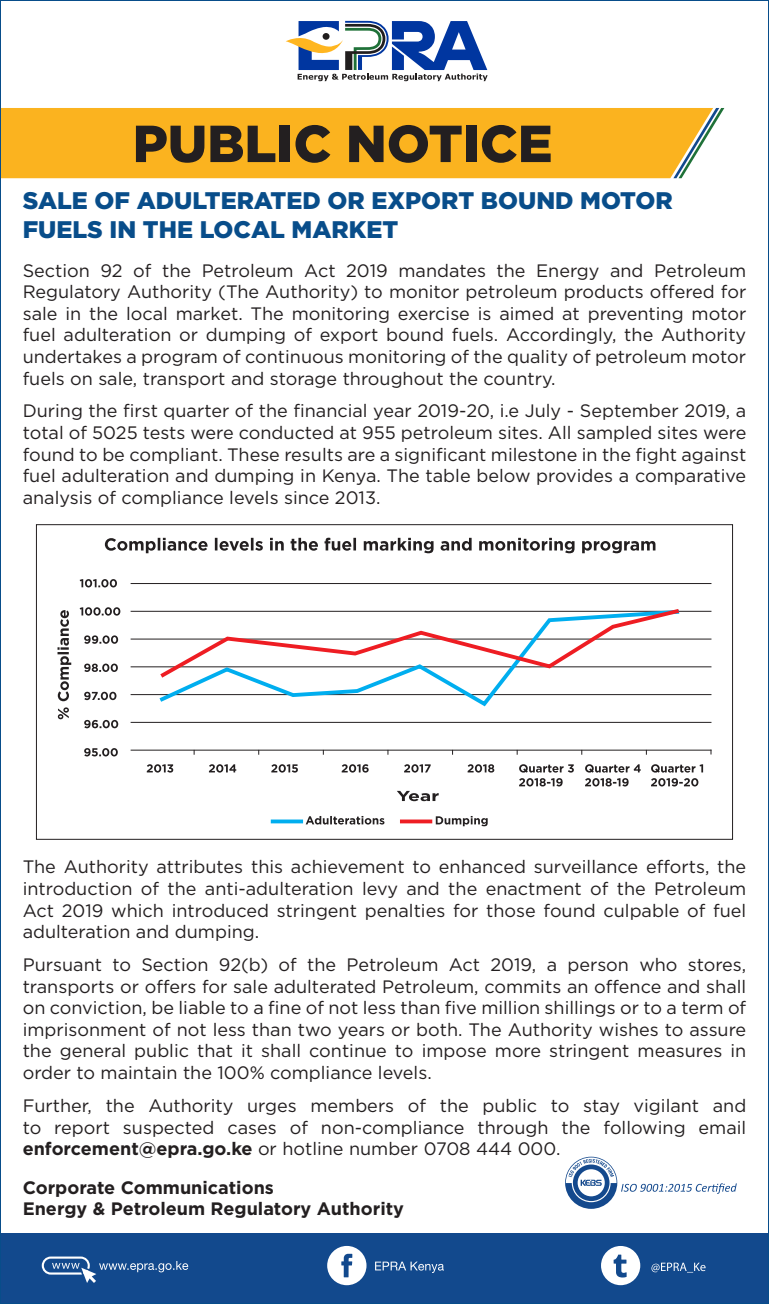
<style>
.page{position:relative;width:769px;height:1304px;background:#fff}
.page>*{position:absolute;margin:0;border:0;box-sizing:border-box;transform-origin:0 0}
.t1{font:900 52px "Gotham";color:#231f20}
.t2{font:900 24px/28.8px "Gotham";color:#084d8a}
.t3{font:18px/21.6px "Gotham";color:#231f20;text-align:justify}
.t4{font:700 18px "Gotham";color:#231f20}
.s1{font-weight:700}
</style>
<div class="page">
<div style="left:0;top:1233px;width:768px;height:70px;background:#12498d"></div>
<svg style="left:42px;top:1256px;width:146px;height:27px"></svg>
<svg style="left:327px;top:1246px;width:39px;height:39px"></svg>
<svg style="left:375px;top:1262px;width:68px;height:11px"></svg>
<svg style="left:601px;top:1246px;width:39px;height:39px"></svg>
<svg style="left:651px;top:1263px;width:54px;height:9px"></svg>
<svg style="left:286px;top:21px;width:201px;height:60px"></svg>
<div style="left:2px;top:108px;width:671px;height:70px;background:#fbb31f"></div>
<svg style="left:673px;top:108px;width:51px;height:70px"></svg>
<svg style="left:565px;top:1157px;width:171px;height:52px"></svg>
<svg style="left:397px;top:791px;width:41px;height:10px"></svg>
<svg style="left:305px;top:816px;width:79px;height:9px"></svg>
<svg style="left:435px;top:816px;width:52px;height:10px"></svg>
<svg style="left:105px;top:538px;width:550px;height:15px"></svg>
<svg style="left:147px;top:764px;width:26px;height:9px"></svg>
<svg style="left:84px;top:748px;width:34px;height:8px"></svg>
<svg style="left:84px;top:720px;width:34px;height:8px"></svg>
<svg style="left:84px;top:692px;width:32px;height:8px"></svg>
<svg style="left:84px;top:664px;width:34px;height:8px"></svg>
<svg style="left:84px;top:635px;width:34px;height:9px"></svg>
<svg style="left:80px;top:607px;width:40px;height:9px"></svg>
<svg style="left:80px;top:579px;width:37px;height:8px"></svg>
<svg style="left:209px;top:764px;width:27px;height:9px"></svg>
<svg style="left:271px;top:764px;width:27px;height:9px"></svg>
<svg style="left:341px;top:764px;width:27px;height:9px"></svg>
<svg style="left:404px;top:764px;width:26px;height:9px"></svg>
<svg style="left:57px;top:610px;width:14px;height:109px"></svg>
<svg style="left:467px;top:764px;width:27px;height:9px"></svg>
<svg style="left:519px;top:764px;width:54px;height:22px"></svg>
<svg style="left:585px;top:764px;width:55px;height:22px"></svg>
<svg style="left:651px;top:764px;width:51px;height:22px"></svg>
<hr style="left:130px;top:583px;width:581px;height:1px;background:#231f20">
<hr style="left:130px;top:639px;width:581px;height:1px;background:#231f20">
<hr style="left:130px;top:722px;width:581px;height:1px;background:#231f20">
<hr style="left:130px;top:611px;width:581px;height:1px;background:#231f20">
<hr style="left:130px;top:694px;width:581px;height:1px;background:#231f20">
<hr style="left:130px;top:666px;width:581px;height:1px;background:#231f20">
<hr style="left:130px;top:750px;width:581px;height:1px;background:#231f20">
<svg style="left:155px;top:610px;width:527px;height:97px"></svg>
<svg style="left:156px;top:609px;width:527px;height:72px"></svg>
<svg style="left:270px;top:819px;width:33px;height:4px"></svg>
<svg style="left:400px;top:819px;width:32px;height:4px"></svg>
<p class="t1" style="left:133px;top:108px;width:421px">PUBLIC NOTICE</p>
<p class="t2" style="left:23px;top:186px;width:651px">SALE OF ADULTERATED OR EXPORT BOUND MOTOR<br>FUELS IN THE LOCAL MARKET</p>
<p class="t3" style="left:23px;top:259px;width:724px">Section 92 of the Petroleum Act 2019 mandates the Energy and Petroleum Regulatory Authority (The Authority) to monitor petroleum products offered for sale in the local market. The monitoring exercise is aimed at preventing motor fuel adulteration or dumping of export bound fuels. Accordingly, the Authority undertakes a program of continuous monitoring of the quality of petroleum motor fuels on sale, transport and storage throughout the country.</p>
<p class="t3" style="left:23px;top:400px;width:724px">During the first quarter of the financial year 2019-20, i.e July - September 2019, a total of 5025 tests were conducted at 955 petroleum sites. All sampled sites were found to be compliant. These results are a significant milestone in the fight against fuel adulteration and dumping in Kenya. The table below provides a comparative analysis of compliance levels since 2013.</p>
<p class="t3" style="left:23px;top:856px;width:724px">The Authority attributes this achievement to enhanced surveillance efforts, the introduction of the anti-adulteration levy and the enactment of the Petroleum Act 2019 which introduced stringent penalties for those found culpable of fuel adulteration and dumping.</p>
<p class="t3" style="left:23px;top:953px;width:724px">Pursuant to Section 92(b) of the Petroleum Act 2019, a person who stores, transports or offers for sale adulterated Petroleum, commits an offence and shall on conviction, be liable to a fine of not less than five million shillings or to a term of imprisonment of not less than two years or both. The Authority wishes to assure the general public that it shall continue to impose more stringent measures in order to maintain the 100% compliance levels.</p>
<p class="t3" style="left:23px;top:1094px;width:724px">Further, the Authority urges members of the public to stay vigilant and to report suspected cases of non-compliance through the following email</p>
<p class="t3" style="left:23px;top:1138px;width:539px"><span class="s1">enforcement@epra.go.ke</span> or hotline number 0708 444 000.</p>
<p class="t4" style="left:23px;top:1175px;width:253px">Corporate Communications</p>
<p class="t4" style="left:23px;top:1197px;width:382px">Energy &amp; Petroleum Regulatory Authority</p>
</div>
